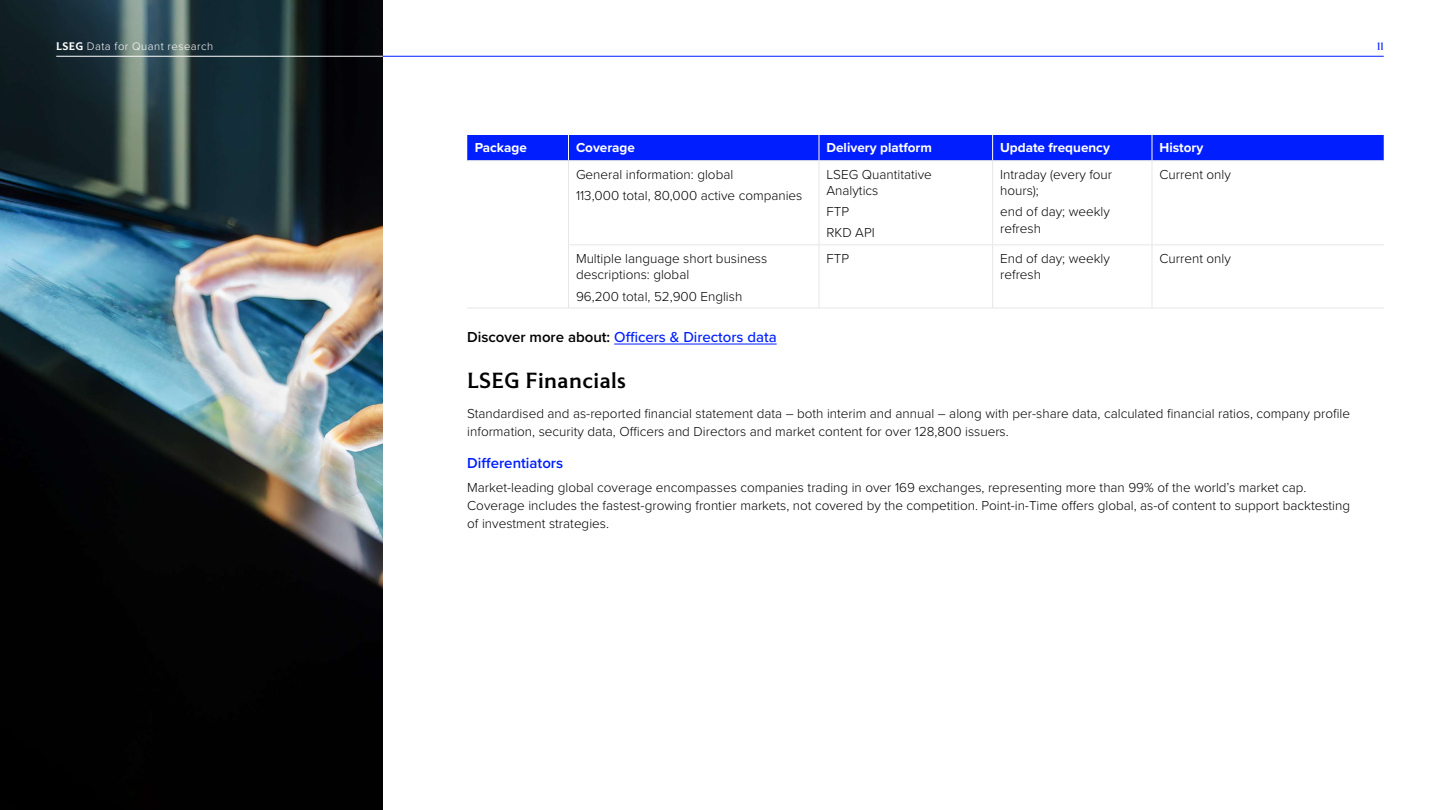
<style>
.page{position:relative;width:1440px;height:810px;background:#fff}
.page>*{position:absolute;margin:0;border:0;box-sizing:border-box;transform-origin:0 0}
.t1{font:500 22.5px "LSEG Motto";letter-spacing:.02em;color:#000}
.t2{font:500 15px "Proxima Nova";color:#001eff}
.t3{font:600 15px "Proxima Nova";color:#001eff}
.t4{font:300 13.5px/16.5px "Proxima Nova";color:#000}
.t5{font:700 13.5px "Proxima Nova";color:#fff}
.t6{font:300 11.25px "Proxima Nova";letter-spacing:.04em;color:#fff}
.t7{font:11.25px "LSEG Motto";color:#001eff}
.s1{font-family:"LSEG Motto";font-weight:600}
.s2{font-weight:600;color:#000}
</style>
<div class="page">
<img style="left:0;top:0;width:383px;height:810px">
<hr style="left:568px;top:161px;width:1px;height:84px;background:#e6e6e6">
<hr style="left:568px;top:245px;width:251px;height:1px;background:#e6e6e6">
<hr style="left:568px;top:245px;width:1px;height:63px;background:#e6e6e6">
<hr style="left:819px;top:245px;width:174px;height:1px;background:#e6e6e6">
<hr style="left:993px;top:245px;width:159px;height:1px;background:#e6e6e6">
<hr style="left:1152px;top:245px;width:232px;height:1px;background:#e6e6e6">
<hr style="left:467px;top:308px;width:101px;height:1px;background:#e6e6e6">
<hr style="left:568px;top:308px;width:251px;height:1px;background:#e6e6e6">
<hr style="left:819px;top:308px;width:174px;height:1px;background:#e6e6e6">
<hr style="left:993px;top:308px;width:159px;height:1px;background:#e6e6e6">
<hr style="left:1152px;top:308px;width:232px;height:1px;background:#e6e6e6">
<hr style="left:1152px;top:161px;width:1px;height:84px;background:#e6e6e6">
<hr style="left:1152px;top:245px;width:1px;height:63px;background:#e6e6e6">
<div style="left:467px;top:135px;width:917px;height:26px;background:#001eff"></div>
<hr style="left:819px;top:161px;width:1px;height:84px;background:#e6e6e6">
<hr style="left:992px;top:161px;width:1px;height:84px;background:#e6e6e6">
<hr style="left:819px;top:245px;width:1px;height:63px;background:#e6e6e6">
<hr style="left:992px;top:245px;width:1px;height:63px;background:#e6e6e6">
<hr style="left:614px;top:344px;width:163px;height:1px;background:#001eff">
<hr style="left:56px;top:56px;width:327px;height:1px;background:#fff">
<hr style="left:383px;top:56px;width:1001px;height:1px;background:#001eff">
<p class="t6" style="left:56px;top:38px;width:159px"><span class="s1">LSEG</span> Data for Quant research</p>
<p class="t7" style="left:1377px;top:39px;width:8px">11</p>
<p class="t5" style="left:475px;top:137px;width:54px">Package</p>
<p class="t5" style="left:576px;top:137px;width:60px">Coverage</p>
<p class="t5" style="left:827px;top:137px;width:107px">Delivery platform</p>
<p class="t5" style="left:1000px;top:137px;width:111px">Update frequency</p>
<p class="t5" style="left:1160px;top:137px;width:45px">History</p>
<p class="t4" style="left:576px;top:163px;width:228px;line-height:21px">General information: global<br>113,000 total, 80,000 active companies</p>
<p class="t4" style="left:827px;top:165px;width:107px">LSEG Quantitative<br>Analytics</p>
<p class="t4" style="left:827px;top:201px;width:50px;line-height:21px">FTP<br>RKD API</p>
<p class="t4" style="left:1000px;top:165px;width:114px">Intraday (every four hours);</p>
<p class="t4" style="left:1000px;top:203px;width:111px">end of day; weekly refresh</p>
<p class="t4" style="left:1160px;top:165px;width:73px">Current only</p>
<p class="t4" style="left:576px;top:250px;width:193px">Multiple language short business descriptions: global</p>
<p class="t4" style="left:576px;top:287px;width:168px">96,200 total, 52,900 English</p>
<p class="t4" style="left:827px;top:250px;width:24px">FTP</p>
<p class="t4" style="left:1000px;top:250px;width:111px">End of day; weekly refresh</p>
<p class="t4" style="left:1160px;top:250px;width:73px">Current only</p>
<p class="t2" style="left:467px;top:326px;width:311px"><span class="s2">Discover more about:</span> Officers &amp; Directors data</p>
<h1 class="t1" style="left:467px;top:367px;width:160px">LSEG Financials</h1>
<p class="t4" style="left:467px;top:404px;width:884px;line-height:18px">Standardised and as-reported financial statement data – both interim and annual – along with per-share data, calculated financial ratios, company profile information, security data, Officers and Directors and market content for over 128,800 issuers.</p>
<p class="t3" style="left:467px;top:451px;width:98px">Differentiators</p>
<p class="t4" style="left:467px;top:477px;width:884px;line-height:18px">Market-leading global coverage encompasses companies trading in over 169 exchanges, representing more than 99% of the world’s market cap.<br>Coverage includes the fastest-growing frontier markets, not covered by the competition. Point-in-Time offers global, as-of content to support backtesting of investment strategies.</p>
</div>
